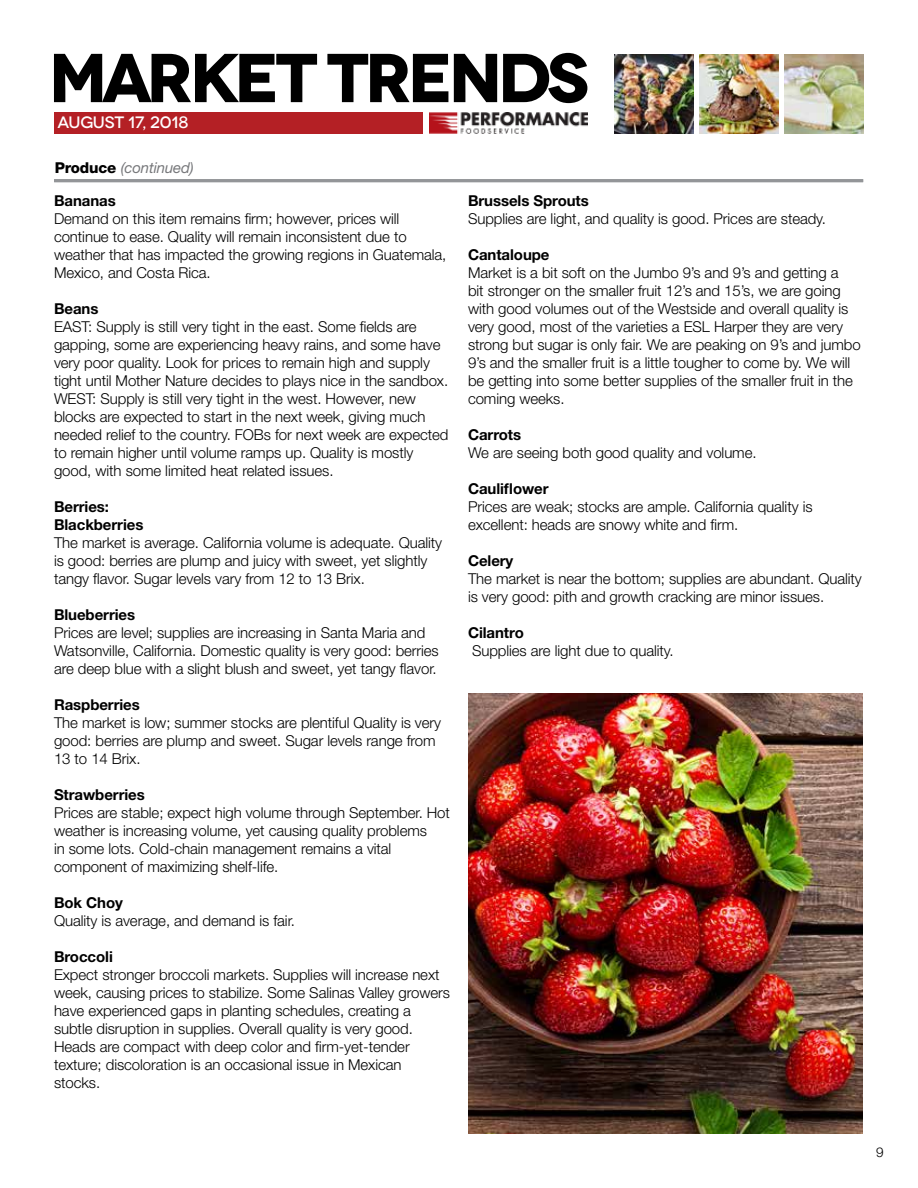
<style>
.page{position:relative;width:918px;height:1188px;background:#fff}
.page>*{position:absolute;margin:0;border:0;box-sizing:border-box;transform-origin:0 0}
.t1{font:700 69px "Novecentowide";letter-spacing:-.07em;color:#000}
.t2{font:500 16.5px "Novecentowide";letter-spacing:-.01em;color:#fff}
.t3{font:300 15px/18px "Helvetica Neue LT Std";letter-spacing:-.005em;color:#000}
.t4{font:700 15px/18px "Helvetica Neue LT Std";letter-spacing:-.005em;color:#000}
.t5{font:italic 15px "Helvetica Neue LT Std";letter-spacing:-.01em;color:#77787b}
.t6{font:300 13.5px "Helvetica Neue LT Std";color:#000}
.s1{font-weight:800;font-style:normal;color:#000}
</style>
<div class="page">
<div style="left:55px;top:112px;width:368px;height:21px;background:#b42025"></div>
<img style="left:430px;top:112px;width:158px;height:21px">
<img style="left:614px;top:54px;width:80px;height:79px">
<img style="left:785px;top:54px;width:79px;height:79px">
<img style="left:699px;top:54px;width:80px;height:79px">
<img style="left:468px;top:693px;width:395px;height:441px">
<hr style="left:54px;top:179px;width:809px;height:3px;background:#939598">
<h1 class="t1" style="left:49px;top:35px;width:542px">MARKET TRENDS</h1>
<p class="t2" style="left:58px;top:113px;width:132px">AUGUST 17, 2018</p>
<p class="t5" style="left:55px;top:158px;width:141px"><span class="s1">Produce</span> (continued)</p>
<p class="t4" style="left:54px;top:191px;width:63px">Bananas</p>
<p class="t3" style="left:54px;top:209px;width:394px">Demand on this item remains firm; however, prices will continue to ease. Quality will remain inconsistent due to weather that has impacted the growing regions in Guatemala, Mexico, and Costa Rica.</p>
<p class="t4" style="left:54px;top:299px;width:46px">Beans</p>
<p class="t3" style="left:54px;top:317px;width:396px">EAST: Supply is still very tight in the east. Some fields are gapping, some are experiencing heavy rains, and some have very poor quality. Look for prices to remain high and supply tight until Mother Nature decides to plays nice in the sandbox.<br>WEST: Supply is still very tight in the west. However, new blocks are expected to start in the next week, giving much needed relief to the country. FOBs for next week are expected to remain higher until volume ramps up. Quality is mostly good, with some limited heat related issues.</p>
<p class="t4" style="left:54px;top:497px;width:91px">Berries:<br>Blackberries</p>
<p class="t3" style="left:54px;top:533px;width:390px">The market is average. California volume is adequate. Quality is good: berries are plump and juicy with sweet, yet slightly tangy flavor. Sugar levels vary from 12 to 13 Brix.</p>
<p class="t4" style="left:54px;top:605px;width:83px">Blueberries</p>
<p class="t3" style="left:54px;top:623px;width:386px">Prices are level; supplies are increasing in Santa Maria and<br>Watsonville, California. Domestic quality is very good: berries are deep blue with a slight blush and sweet, yet tangy flavor.</p>
<p class="t4" style="left:54px;top:695px;width:87px">Raspberries</p>
<p class="t3" style="left:54px;top:713px;width:389px">The market is low; summer stocks are plentiful Quality is very good: berries are plump and sweet. Sugar levels range from<br>13 to 14 Brix.</p>
<p class="t4" style="left:54px;top:785px;width:92px">Strawberries</p>
<p class="t3" style="left:54px;top:803px;width:398px">Prices are stable; expect high volume through September. Hot weather is increasing volume, yet causing quality problems<br>in some lots. Cold-chain management remains a vital component of maximizing shelf-life.</p>
<p class="t4" style="left:54px;top:893px;width:70px">Bok Choy</p>
<p class="t3" style="left:54px;top:911px;width:243px">Quality is average, and demand is fair.</p>
<p class="t4" style="left:54px;top:947px;width:60px">Broccoli</p>
<p class="t3" style="left:54px;top:965px;width:398px">Expect stronger broccoli markets. Supplies will increase next week, causing prices to stabilize. Some Salinas Valley growers have experienced gaps in planting schedules, creating a subtle disruption in supplies. Overall quality is very good.<br>Heads are compact with deep color and firm-yet-tender texture; discoloration is an occasional issue in Mexican stocks.</p>
<p class="t4" style="left:468px;top:191px;width:122px">Brussels Sprouts</p>
<p class="t3" style="left:468px;top:209px;width:359px">Supplies are light, and quality is good. Prices are steady.</p>
<p class="t4" style="left:468px;top:245px;width:83px">Cantaloupe</p>
<p class="t3" style="left:468px;top:263px;width:394px">Market is a bit soft on the Jumbo 9’s and 9’s and getting a<br>bit stronger on the smaller fruit 12’s and 15’s, we are going with good volumes out of the Westside and overall quality is very good, most of the varieties a ESL Harper they are very strong but sugar is only fair. We are peaking on 9’s and jumbo 9’s and the smaller fruit is a little tougher to come by. We will be getting into some better supplies of the smaller fruit in the coming weeks.</p>
<p class="t4" style="left:468px;top:425px;width:55px">Carrots</p>
<p class="t3" style="left:468px;top:443px;width:290px">We are seeing both good quality and volume.</p>
<p class="t4" style="left:468px;top:479px;width:82px">Cauliflower</p>
<p class="t3" style="left:468px;top:497px;width:346px">Prices are weak; stocks are ample. California quality is excellent: heads are snowy white and firm.</p>
<p class="t4" style="left:468px;top:551px;width:47px">Celery</p>
<p class="t3" style="left:468px;top:569px;width:395px">The market is near the bottom; supplies are abundant. Quality is very good: pith and growth cracking are minor issues.</p>
<p class="t4" style="left:468px;top:623px;width:57px">Cilantro</p>
<p class="t3" style="left:472px;top:641px;width:203px">Supplies are light due to quality.</p>
<p class="t6" style="left:876px;top:1144px;width:9px">9</p>
</div>
